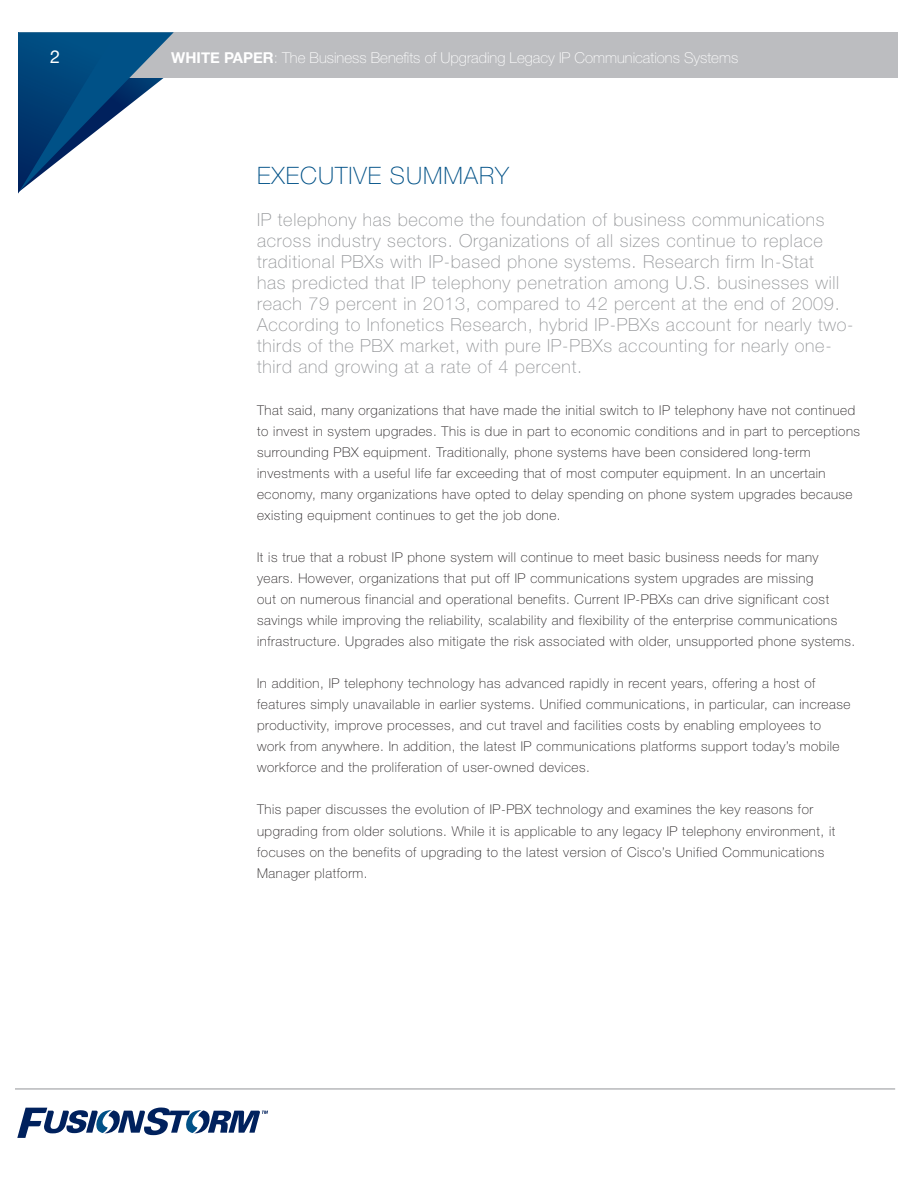
<style>
.page{position:relative;width:918px;height:1188px;background:#fff}
.page>*{position:absolute;margin:0;border:0;box-sizing:border-box;transform-origin:0 0}
.t1{font:100 24px "Helvetica Neue LT Std";letter-spacing:.135em;color:#005187}
.t2{font:100 18px/21px "Helvetica Neue LT Std";letter-spacing:.04em;color:#939598}
.t3{font:18px "Helvetica Neue";color:#fff}
.t4{font:100 15px "Helvetica Neue LT Std";color:#fff}
.t5{font:100 13.5px/21px "Helvetica Neue LT Std";letter-spacing:.04em;color:#231f20}
.s1{font-family:"Helvetica Neue";font-weight:700}
</style>
<div class="page">
<div style="left:20px;top:32px;width:878px;height:45px;background:#bcbdc0"></div>
<svg style="left:18px;top:32px;width:204px;height:162px"></svg>
<svg style="left:17px;top:1108px;width:251px;height:30px"></svg>
<hr style="left:15px;top:1089px;width:880px;height:1px;background:#939598">
<h2 class="t3" style="left:50px;top:46px;width:12px">2</h2>
<p class="t4" style="left:171px;top:49px;width:568px"><span class="s1">WHITE PAPER</span>: The Business Benefits of Upgrading Legacy IP Communications Systems</p>
<h1 class="t1" style="left:257px;top:162px;width:43px">Executi</h1>
<h1 class="t1" style="left:354px;top:162px;width:154px">ve Summary</h1>
<p class="t2" style="left:257px;top:210px;width:598px">IP telephony has become the foundation of business communications across industry sectors. Organizations of all sizes continue to replace traditional PBXs with IP-based phone systems. Research firm In-Stat<br>has predicted that IP telephony penetration among U.S. businesses will reach 79 percent in 2013, compared to 42 percent at the end of 2009.<br>According to Infonetics Research, hybrid IP-PBXs account for nearly two&shy;thirds of the PBX market, with pure IP-PBXs accounting for nearly one&shy;third and growing at a rate of 4 percent.</p>
<p class="t5" style="left:257px;top:400px;width:605px">That said, many organizations that have made the initial switch to IP telephony have not continued to invest in system upgrades. This is due in part to economic conditions and in part to perceptions surrounding PBX equipment. Traditionally, phone systems have been considered long-term investments with a useful life far exceeding that of most computer equipment. In an uncertain economy, many organizations have opted to delay spending on phone system upgrades because existing equipment continues to get the job done.</p>
<p class="t5" style="left:257px;top:547px;width:600px">It is true that a robust IP phone system will continue to meet basic business needs for many years. However, organizations that put off IP communications system upgrades are missing<br>out on numerous financial and operational benefits. Current IP-PBXs can drive significant cost savings while improving the reliability, scalability and flexibility of the enterprise communications infrastructure. Upgrades also mitigate the risk associated with older, unsupported phone systems.</p>
<p class="t5" style="left:257px;top:673px;width:595px">In addition, IP telephony technology has advanced rapidly in recent years, offering a host of features simply unavailable in earlier systems. Unified communications, in particular, can increase productivity, improve processes, and cut travel and facilities costs by enabling employees to work from anywhere. In addition, the latest IP communications platforms support today’s mobile workforce and the proliferation of user-owned devices.</p>
<p class="t5" style="left:257px;top:799px;width:580px">This paper discusses the evolution of IP-PBX technology and examines the key reasons for upgrading from older solutions. While it is applicable to any legacy IP telephony environment, it focuses on the benefits of upgrading to the latest version of Cisco’s Unified Communications Manager platform.</p>
</div>
